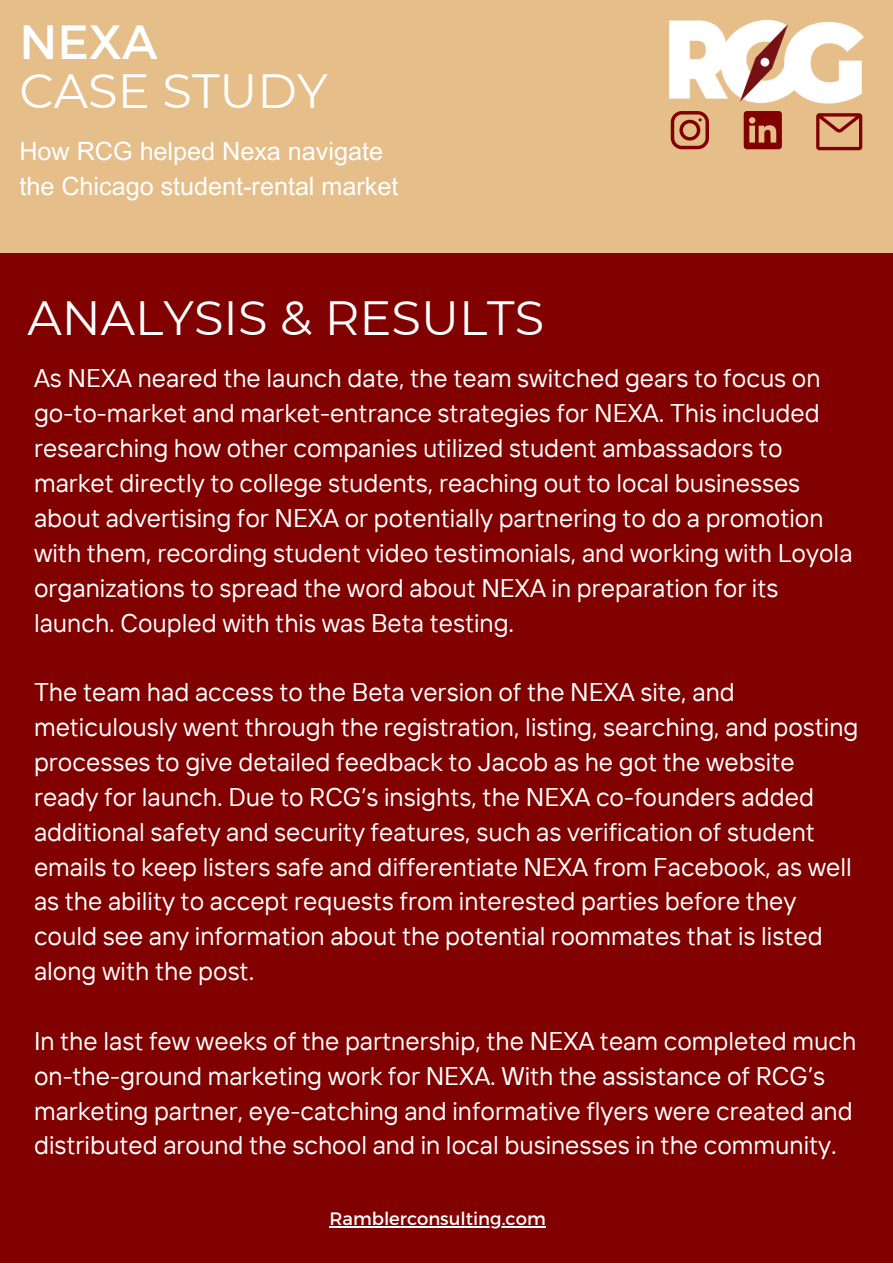
<style>
.page{position:relative;width:893px;height:1264px;background:#fff}
.page>*{position:absolute;margin:0;border:0;box-sizing:border-box;transform-origin:0 0}
.t1{font:48px "Montserrat";color:#fff}
.t2{font:25.5px/34.8px "TT Interphases";color:#fff}
.t3{font:25.2px/34.8px "Arial MT Pro";color:#fff}
.t4{font:18px "Montserrat";color:#fff}
</style>
<div class="page">
<div style="left:0;top:253px;width:892px;height:1009px;background:#800100"></div>
<div style="left:0;top:0;width:892px;height:253px;background:#e5be8a"></div>
<img style="left:669px;top:19px;width:195px;height:122px">
<svg style="left:670px;top:111px;width:39px;height:38px"></svg>
<svg style="left:743px;top:111px;width:38px;height:38px"></svg>
<svg style="left:816px;top:113px;width:46px;height:37px"></svg>
<hr style="left:329px;top:1226px;width:216px;height:1px;background:#fff">
<p class="t1" style="left:19px;top:11px;width:139px">NEXA</p>
<p class="t1" style="left:19px;top:62px;width:310px">CASE STUDY</p>
<p class="t3" style="left:19px;top:137px;width:380px">How RCG helped Nexa navigate the Chicago student-rental market</p>
<p class="t1" style="left:27px;top:289px;width:518px">ANALYSIS &amp; RESULTS</p>
<p class="t2" style="left:34px;top:360px;width:820px">As NEXA neared the launch date, the team switched gears to focus on go-to-market and market-entrance strategies for NEXA. This included researching how other companies utilized student ambassadors to market directly to college students, reaching out to local businesses about advertising for NEXA or potentially partnering to do a promotion with them, recording student video testimonials, and working with Loyola organizations to spread the word about NEXA in preparation for its launch. Coupled with this was Beta testing.</p>
<p class="t2" style="left:34px;top:674px;width:825px">The team had access to the Beta version of the NEXA site, and meticulously went through the registration, listing, searching, and posting processes to give detailed feedback to Jacob as he got the website ready for launch. Due to RCG’s insights, the NEXA co-founders added additional safety and security features, such as verification of student emails to keep listers safe and differentiate NEXA from Facebook, as well as the ability to accept requests from interested parties before they could see any information about the potential roommates that is listed along with the post.</p>
<p class="t2" style="left:34px;top:1022px;width:823px">In the last few weeks of the partnership, the NEXA team completed much on-the-ground marketing work for NEXA. With the assistance of RCG’s marketing partner, eye-catching and informative flyers were created and distributed around the school and in local businesses in the community.</p>
<p class="t4" style="left:329px;top:1207px;width:218px">Ramblerconsulting.com</p>
</div>
